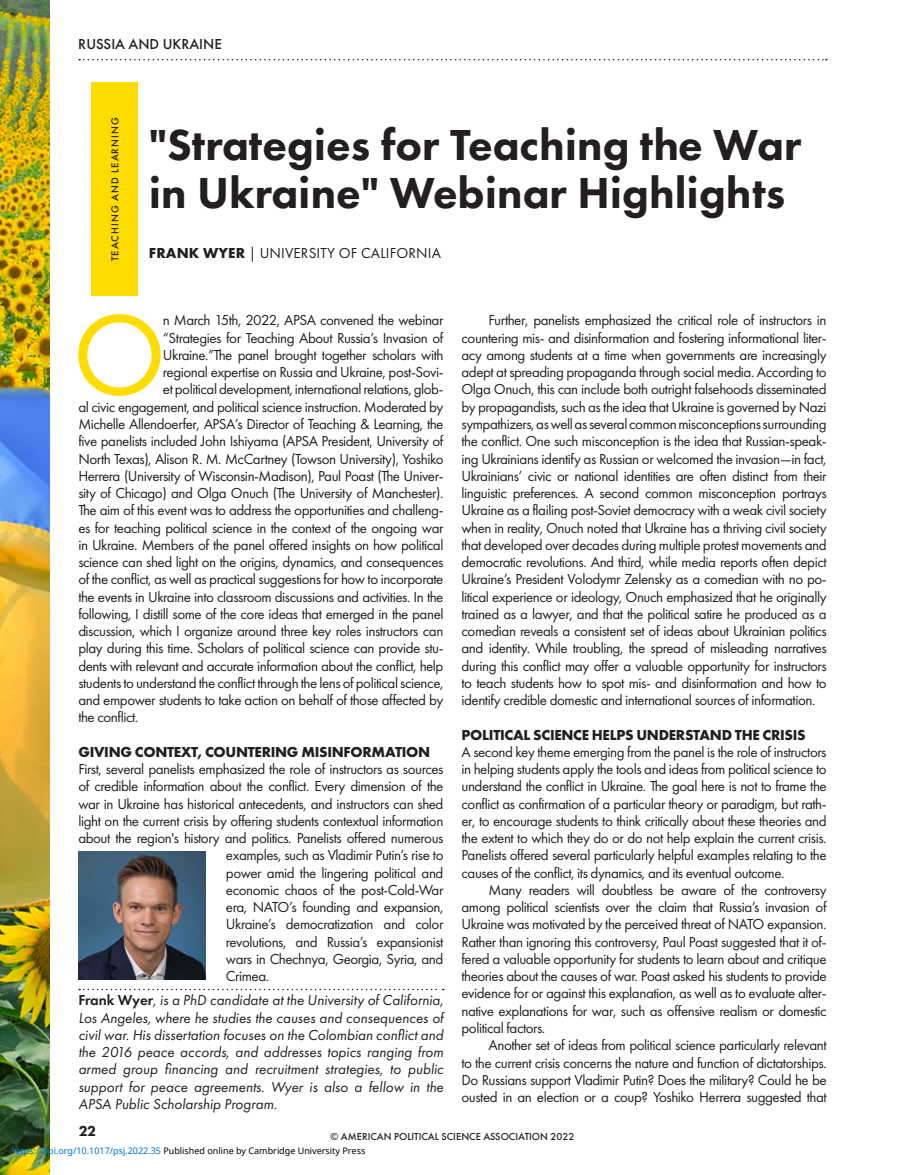
<style>
.page{position:relative;width:905px;height:1175px;background:#fff}
.page>*{position:absolute;margin:0;border:0;box-sizing:border-box;transform-origin:0 0}
.Drop_Cap_5{font:118.5px "Futura PT";color:#fedc00}
.Article_Title_White{font:800 45px/48px "Futura PT";color:#231f20}
.No_Indent{font:15px/17.2px "Futura PT";letter-spacing:-.03em;color:#231f20;text-align:justify}
.Drop_Cap_5-2{font:15px "Futura PT";letter-spacing:-.03em;color:#231f20}
.Author_Bio{font:italic 15px/17.2px "Futura PT";color:#231f20;text-align:justify}
.Byline_Black{font:700 15px "Futura PT";letter-spacing:-.02em;color:#231f20}
.Byline_White{font:15px "Futura PT";letter-spacing:.01em;color:#231f20}
.t1{font:500 15px "Futura PT";color:#231f20}
.t2{font:800 15px "Futura PT";color:#231f20}
.Article_Slug_Black{font:500 10.5px "Futura PT";color:#231f20}
.Article_Slug_Black-2{font:500 10.5px "Futura PT";letter-spacing:.1em;color:#231f20}
.t3{font:9px "Noto Sans";color:#000}
.s1{font-weight:700}
.s2{font-weight:600;font-style:normal}
.s3{color:#0172cf}
</style>
<div class="page">
<svg style="left:79px;top:59px;width:747px;height:1px"></svg>
<img style="left:0;top:0;width:50px;height:1174px">
<div style="left:91px;top:83px;width:47px;height:213px;background:#fedc00"></div>
<svg style="left:79px;top:988px;width:365px;height:2px"></svg>
<img style="left:78px;top:851px;width:128px;height:128px">
<p class="t1" style="left:78px;top:35px;width:145px">RUSSIA AND UKRAINE</p>
<p class="Article_Slug_Black-2" style="left:109px;top:261px;width:145px;rotate:-90deg">TEACHING AND LEARNING</p>
<p class="Article_Title_White" style="left:149px;top:120px;width:654px">"Strategies for Teaching the War in Ukraine" Webinar Highlights</p>
<p class="Byline_White" style="left:149px;top:244px;width:293px"><span class="s1">FRANK WYER</span> | UNIVERSITY OF CALIFORNIA</p>
<p class="Drop_Cap_5" style="left:72px;top:285px;width:96px">O</p>
<p class="Drop_Cap_5-2" style="left:163px;top:311px;width:282px">n March 15th, 2022, APSA convened the webinar</p>
<p class="No_Indent" style="left:461px;top:312px;width:367px;text-indent:27px">Further, panelists emphasized the critical role of instructors in countering mis- and disinformation and fostering informational liter&shy;acy among students at a time when governments are increasingly adept at spreading propaganda through social media. According to Olga Onuch, this can include both outright falsehoods disseminated by propagandists, such as the idea that Ukraine is governed by Nazi sympathizers, as well as several common misconceptions surrounding the conflict. One such misconception is the idea that Russian-speak&shy;ing Ukrainians identify as Russian or welcomed the invasion—in fact, Ukrainians’ civic or national identities are often distinct from their linguistic preferences. A second common misconception portrays Ukraine as a flailing post-Soviet democracy with a weak civil society when in reality, Onuch noted that Ukraine has a thriving civil society that developed over decades during multiple protest movements and democratic revolutions. And third, while media reports often depict Ukraine’s President Volodymr Zelensky as a comedian with no po&shy;litical experience or ideology, Onuch emphasized that he originally trained as a lawyer, and that the political satire he produced as a comedian reveals a consistent set of ideas about Ukrainian politics and identity. While troubling, the spread of misleading narratives during this conflict may offer a valuable opportunity for instructors to teach students how to spot mis- and disinformation and how to identify credible domestic and international sources of information.</p>
<p class="Byline_Black" style="left:461px;top:725px;width:346px">POLITICAL SCIENCE HELPS UNDERSTAND THE CRISIS</p>
<p class="No_Indent" style="left:461px;top:743px;width:367px">A second key theme emerging from the panel is the role of instructors in helping students apply the tools and ideas from political science to understand the conflict in Ukraine. The goal here is not to frame the conflict as confirmation of a particular theory or paradigm, but rath&shy;er, to encourage students to think critically about these theories and the extent to which they do or do not help explain the current crisis.<br>Panelists offered several particularly helpful examples relating to the causes of the conflict, its dynamics, and its eventual outcome.</p>
<p class="No_Indent" style="left:461px;top:881px;width:366px;text-indent:27px">Many readers will doubtless be aware of the controversy among political scientists over the claim that Russia’s invasion of Ukraine was motivated by the perceived threat of NATO expansion.<br>Rather than ignoring this controversy, Paul Poast suggested that it of&shy;fered a valuable opportunity for students to learn about and critique theories about the causes of war. Poast asked his students to provide evidence for or against this explanation, as well as to evaluate alter&shy;native explanations for war, such as offensive realism or domestic political factors.</p>
<p class="No_Indent" style="left:461px;top:1036px;width:367px;text-indent:27px">Another set of ideas from political science particularly relevant to the current crisis concerns the nature and function of dictatorships.<br>Do Russians support Vladimir Putin? Does the military? Could he be ousted in an election or a coup? Yoshiko Herrera suggested that</p>
<p class="Drop_Cap_5-2" style="left:163px;top:329px;width:282px">“Strategies for Teaching About Russia’s Invasion of</p>
<p class="Drop_Cap_5-2" style="left:163px;top:346px;width:282px">Ukraine.”The panel brought together scholars with</p>
<p class="Drop_Cap_5-2" style="left:163px;top:363px;width:282px">regional expertise on Russia and Ukraine, post-Sovi-</p>
<p class="Drop_Cap_5-2" style="left:163px;top:380px;width:282px">et political development, international relations, glob-</p>
<p class="Drop_Cap_5-2" style="left:78px;top:398px;width:366px">al civic engagement, and political science instruction. Moderated by</p>
<p class="Drop_Cap_5-2" style="left:78px;top:415px;width:366px">Michelle Allendoerfer, APSA’s Director of Teaching &amp; Learning, the</p>
<p class="Drop_Cap_5-2" style="left:78px;top:432px;width:366px">five panelists included John Ishiyama (APSA President, University of</p>
<p class="Drop_Cap_5-2" style="left:78px;top:449px;width:366px">North Texas), Alison R. M. McCartney (Towson University), Yoshiko</p>
<p class="Drop_Cap_5-2" style="left:78px;top:467px;width:366px">Herrera (University of Wisconsin-Madison), Paul Poast (The Univer-</p>
<p class="Drop_Cap_5-2" style="left:78px;top:484px;width:366px">sity of Chicago) and Olga Onuch (The University of Manchester).</p>
<p class="Drop_Cap_5-2" style="left:78px;top:501px;width:366px">The aim of this event was to address the opportunities and challeng-</p>
<p class="Drop_Cap_5-2" style="left:78px;top:518px;width:367px">es for teaching political science in the context of the ongoing war</p>
<p class="Drop_Cap_5-2" style="left:78px;top:536px;width:366px">in Ukraine. Members of the panel offered insights on how political</p>
<p class="Drop_Cap_5-2" style="left:78px;top:553px;width:366px">science can shed light on the origins, dynamics, and consequences</p>
<p class="Drop_Cap_5-2" style="left:78px;top:570px;width:366px">of the conflict, as well as practical suggestions for how to incorporate</p>
<p class="Drop_Cap_5-2" style="left:78px;top:587px;width:366px">the events in Ukraine into classroom discussions and activities. In the</p>
<p class="Drop_Cap_5-2" style="left:78px;top:605px;width:367px">following, I distill some of the core ideas that emerged in the panel</p>
<p class="Drop_Cap_5-2" style="left:78px;top:622px;width:366px">discussion, which I organize around three key roles instructors can</p>
<p class="Drop_Cap_5-2" style="left:78px;top:639px;width:366px">play during this time. Scholars of political science can provide stu-</p>
<p class="Drop_Cap_5-2" style="left:78px;top:656px;width:367px">dents with relevant and accurate information about the conflict, help</p>
<p class="Drop_Cap_5-2" style="left:78px;top:674px;width:366px">students to understand the conflict through the lens of political science,</p>
<p class="Drop_Cap_5-2" style="left:78px;top:691px;width:366px">and empower students to take action on behalf of those affected by</p>
<p class="Drop_Cap_5-2" style="left:78px;top:708px;width:61px">the conflict.</p>
<p class="Byline_Black" style="left:78px;top:742px;width:353px">GIVING CONTEXT, COUNTERING MISINFORMATION</p>
<p class="No_Indent" style="left:78px;top:760px;width:366px">First, several panelists emphasized the role of instructors as sources</p>
<p class="No_Indent" style="left:78px;top:777px;width:366px">of credible information about the conflict. Every dimension of the</p>
<p class="No_Indent" style="left:78px;top:795px;width:366px">war in Ukraine has historical antecedents, and instructors can shed</p>
<p class="No_Indent" style="left:78px;top:812px;width:366px">light on the current crisis by offering students contextual information</p>
<p class="No_Indent" style="left:78px;top:829px;width:366px">about the region's history and politics. Panelists offered numerous</p>
<p class="No_Indent" style="left:226px;top:846px;width:219px">examples, such as Vladimir Putin’s rise to</p>
<p class="No_Indent" style="left:226px;top:864px;width:219px">power amid the lingering political and</p>
<p class="No_Indent" style="left:226px;top:881px;width:219px">economic chaos of the post-Cold-War</p>
<p class="No_Indent" style="left:226px;top:898px;width:219px">era, NATO’s founding and expansion,</p>
<p class="No_Indent" style="left:226px;top:915px;width:219px">Ukraine’s democratization and color</p>
<p class="No_Indent" style="left:226px;top:933px;width:219px">revolutions, and Russia’s expansionist</p>
<p class="No_Indent" style="left:226px;top:950px;width:219px">wars in Chechnya, Georgia, Syria, and</p>
<p class="No_Indent" style="left:226px;top:967px;width:45px">Crimea.</p>
<p class="Author_Bio" style="left:78px;top:991px;width:366px"><span class="s2">Frank Wyer</span>, is a PhD candidate at the University of California, Los Angeles, where he studies the causes and consequences of civil war. His dissertation focuses on the Colombian conflict and the 2016 peace accords, and addresses topics ranging from armed group financing and recruitment strategies, to public support for peace agreements. Wyer is also a fellow in the APSA Public Scholarship Program.</p>
<p class="t3" style="left:12px;top:1143px;width:355px"><span class="s3">https://doi.org/10.1017/psj.2022.35</span> Published online by Cambridge University Press</p>
<p class="t2" style="left:79px;top:1121px;width:19px">22</p>
<p class="Article_Slug_Black" style="left:330px;top:1130px;width:245px">© AMERICAN POLITICAL SCIENCE ASSOCIATION 2022</p>
</div>
